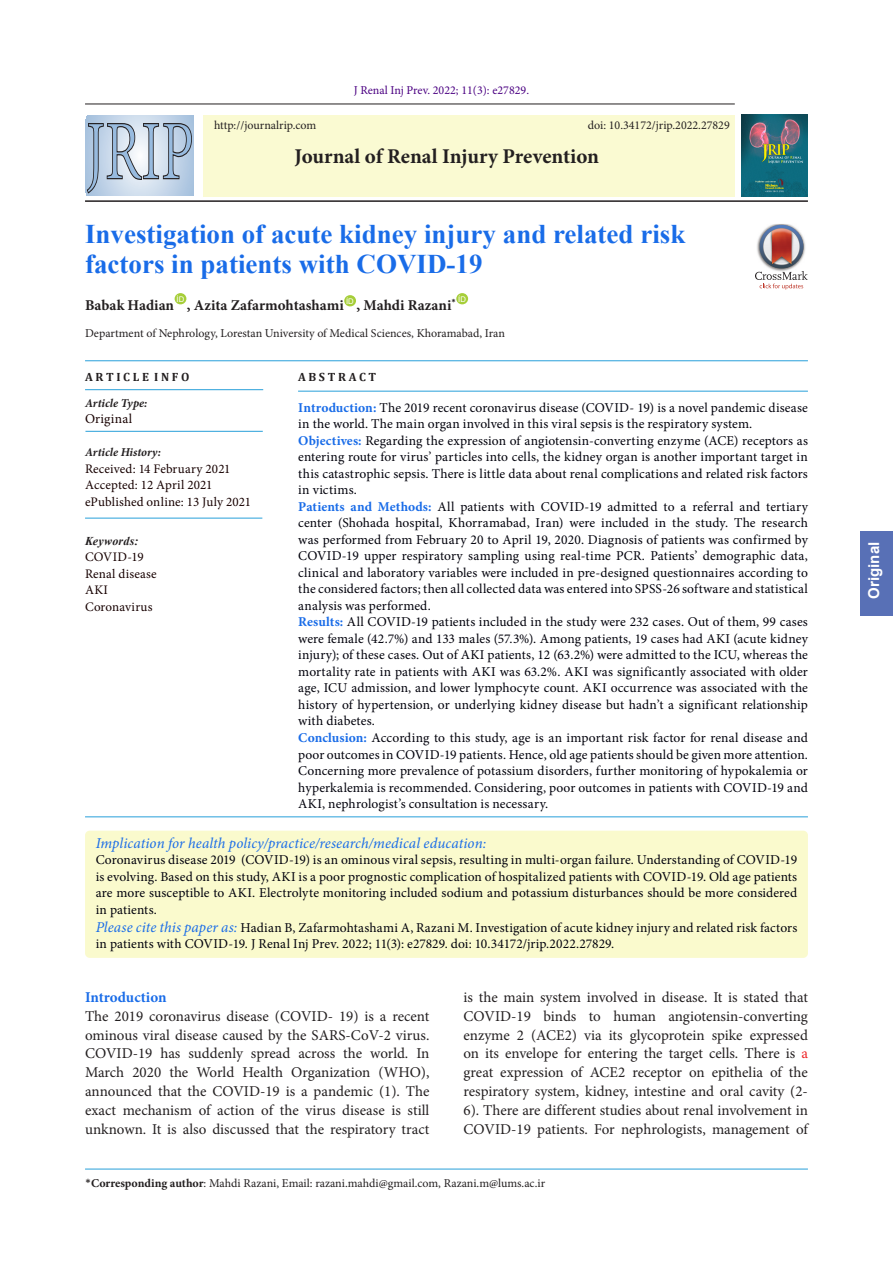
<style>
.page{position:relative;width:893px;height:1263px;background:#fff}
.page>*{position:absolute;margin:0;border:0;box-sizing:border-box;transform-origin:0 0}
.t1{font:700 27px/30px "Times New Roman";color:#196ce8}
.t2{font:700 21px "Minion Pro";letter-spacing:-.005em;color:#231f20}
.t3{font:15px/18.9px "Minion Pro";color:#231f20;text-align:justify}
.abstract{font:italic 15px "Minion Pro";letter-spacing:.005em;color:#196ce8}
.t4{font:700 15px "Minion Pro";color:#231f20}
.t5{font:700 15px "Minion Pro";letter-spacing:-.005em;color:#196ce8}
.t6{font:700 15px "Arial";color:#fff}
.abstract-2{font:13.5px/16.5px "Minion Pro";letter-spacing:.01em;color:#00000b;text-align:justify}
.t7{font:13.5px "Minion Pro";letter-spacing:.025em;color:#170000}
.t8{font:13.05px "Minion Pro";letter-spacing:.015em;color:#170000}
.t9{font:12px "Minion Pro";color:#231f20}
.t10{font:12px "Minion Pro";color:#4b0082}
.t11{font:italic 700 12px "Minion Pro";color:#231f20}
.t12{font:700 12px "Cambria";color:#231f20}
.abstract-3{font:italic 700 12px "Times New Roman";letter-spacing:.015em;color:#231f20}
.t13{font:7.8px "Arial";color:#fff}
.s1{font-weight:700;color:#196ce8}
.s2{font-style:italic;font-size:15px;color:#196ce8}
.s3{color:#ee2326}
.s4{font-family:"Calibri"}
.s5{font-weight:700}
</style>
<div class="page">
<hr style="left:85px;top:104px;width:650px;height:1px;background:#231f20">
<hr style="left:85px;top:200px;width:723px;height:2px;background:#231f20">
<div style="left:203px;top:115px;width:532px;height:81px;background:#fafad2"></div>
<img style="left:741px;top:115px;width:66px;height:82px">
<div style="left:175px;top:293px;width:11px;height:11px;background:#a6ce39;border-radius:50%"></div>
<div style="left:344px;top:295px;width:12px;height:11px;background:#a6ce39;border-radius:50%"></div>
<div style="left:456px;top:293px;width:12px;height:11px;background:#a6ce39;border-radius:50%"></div>
<hr style="left:85px;top:1169px;width:723px;height:1px;background:#28a0da">
<svg style="left:86px;top:116px;width:107px;height:79px"></svg>
<svg style="left:87px;top:123px;width:105px;height:71px"></svg>
<div style="left:85px;top:831px;width:723px;height:127px;background:#fafacd;border-radius:5px"></div>
<div style="left:860px;top:531px;width:33px;height:84px;background:#5870b6"></div>
<img style="left:772px;top:224px;width:18px;height:1px">
<svg style="left:755px;top:225px;width:53px;height:65px"></svg>
<hr style="left:298px;top:391px;width:510px;height:1px;background:#28a0da">
<hr style="left:85px;top:360px;width:723px;height:1px;background:#28a0da">
<hr style="left:85px;top:816px;width:723px;height:1px;background:#28a0da">
<hr style="left:85px;top:389px;width:178px;height:1px;background:#28a0da">
<hr style="left:85px;top:431px;width:178px;height:1px;background:#28a0da">
<hr style="left:85px;top:518px;width:177px;height:1px;background:#28a0da">
<p class="t10" style="left:354px;top:82px;width:177px">J Renal Inj Prev. 2022; 11(3): e27829.</p>
<p class="t9" style="left:214px;top:118px;width:104px">http://journalrip.com</p>
<p class="t9" style="left:588px;top:117px;width:143px">doi: 10.34172/jrip.2022.27829</p>
<p class="t2" style="left:295px;top:142px;width:306px">Journal of Renal Injury Prevention</p>
<p class="t1" style="left:85px;top:218px;width:602px">Investigation of acute kidney injury and related risk factors in patients with COVID-19</p>
<p class="t4" style="left:85px;top:294px;width:91px">Babak Hadian</p>
<p class="t4" style="left:187px;top:294px;width:158px">, Azita Zafarmohtashami</p>
<p class="t13" style="left:346px;top:296px;width:9px">ID</p>
<p class="t4" style="left:356px;top:294px;width:101px">, Mahdi Razani<sup>*</sup></p>
<p class="t13" style="left:458px;top:294px;width:9px">ID</p>
<p class="t9" style="left:85px;top:325px;width:421px">Department of Nephrology, Lorestan University of Medical Sciences, Khoramabad, Iran</p>
<p class="t13" style="left:177px;top:294px;width:9px">ID</p>
<p class="t12" style="left:85px;top:368px;width:106px">A R T I C L E I N F O</p>
<p class="t11" style="left:85px;top:394px;width:64px">Article Type:</p>
<p class="t7" style="left:85px;top:410px;width:49px">Original</p>
<p class="t11" style="left:85px;top:444px;width:78px">Article History:</p>
<p class="t8" style="left:85px;top:460px;width:147px">Received: 14 February 2021</p>
<p class="t8" style="left:85px;top:476px;width:129px">Accepted: 12 April 2021</p>
<p class="t8" style="left:85px;top:493px;width:167px">ePublished online: 13 July 2021</p>
<p class="abstract-3" style="left:85px;top:532px;width:55px">Keywords:</p>
<p class="t8" style="left:85px;top:548px;width:60px">COVID-19</p>
<p class="t8" style="left:85px;top:565px;width:73px">Renal disease</p>
<p class="t8" style="left:85px;top:581px;width:25px">AKI</p>
<p class="t8" style="left:85px;top:598px;width:69px">Coronavirus</p>
<p class="t12" style="left:298px;top:368px;width:80px">A B S T R A C T</p>
<p class="abstract-2" style="left:298px;top:399px;width:511px"><span class="s1">Introduction:</span> The 2019 recent coronavirus disease (COVID- 19) is a novel pandemic disease in the world. The main organ involved in this viral sepsis is the respiratory system.</p>
<p class="abstract-2" style="left:298px;top:432px;width:511px"><span class="s1">Objectives:</span> Regarding the expression of angiotensin-converting enzyme (ACE) receptors as entering route for virus’ particles into cells, the kidney organ is another important target in this catastrophic sepsis. There is little data about renal complications and related risk factors in victims.</p>
<p class="abstract-2" style="left:298px;top:498px;width:511px"><span class="s1">Patients and Methods:</span> All patients with COVID-19 admitted to a referral and tertiary center (Shohada hospital, Khorramabad, Iran) were included in the study. The research was performed from February 20 to April 19, 2020. Diagnosis of patients was confirmed by COVID-19 upper respiratory sampling using real-time PCR. Patients’ demographic data, clinical and laboratory variables were included in pre-designed questionnaires according to the considered factors; then all collected data was entered into SPSS-26 software and statistical analysis was performed.</p>
<p class="abstract-2" style="left:298px;top:614px;width:511px"><span class="s1">Results:</span> All COVID-19 patients included in the study were 232 cases. Out of them, 99 cases were female (42.7%) and 133 males (57.3%). Among patients, 19 cases had AKI (acute kidney injury); of these cases. Out of AKI patients, 12 (63.2%) were admitted to the ICU, whereas the mortality rate in patients with AKI was 63.2%. AKI was significantly associated with older age, ICU admission, and lower lymphocyte count. AKI occurrence was associated with the history of hypertension, or underlying kidney disease but hadn’t a significant relationship with diabetes.</p>
<p class="abstract-2" style="left:298px;top:729px;width:511px"><span class="s1">Conclusion:</span> According to this study, age is an important risk factor for renal disease and poor outcomes in COVID-19 patients. Hence, old age patients should be given more attention.<br>Concerning more prevalence of potassium disorders, further monitoring of hypokalemia or hyperkalemia is recommended. Considering, poor outcomes in patients with COVID-19 and AKI, nephrologist’s consultation is necessary.</p>
<p class="abstract" style="left:96px;top:833px;width:392px">Implication for health policy/practice/research/medical education:</p>
<p class="abstract-2" style="left:96px;top:852px;width:703px">Coronavirus disease 2019 (COVID-19) is an ominous viral sepsis, resulting in multi-organ failure. Understanding of COVID-19 is evolving. Based on this study, AKI is a poor prognostic complication of hospitalized patients with COVID-19. Old age patients are more susceptible to AKI. Electrolyte monitoring included sodium and potassium disturbances should be more considered in patients.</p>
<p class="abstract-2" style="left:96px;top:919px;width:703px"><span class="s2">Please cite this paper as:</span> Hadian B, Zafarmohtashami A, Razani M. Investigation of acute kidney injury and related risk factors in patients with COVID-19. J Renal Inj Prev. 2022; 11(3): e27829. doi: 10.34172/jrip.2022.27829.</p>
<p class="t5" style="left:85px;top:986px;width:83px">Introduction</p>
<p class="t3" style="left:85px;top:1006px;width:346px">The 2019 coronavirus disease (COVID- 19) is a recent ominous viral disease caused by the SARS-CoV-2 virus.<br>COVID-19 has suddenly spread across the world. In March 2020 the World Health Organization (WHO), announced that the COVID-19 is a pandemic (1). The exact mechanism of action of the virus disease is still unknown. It is also discussed that the respiratory tract</p>
<p class="t3" style="left:463px;top:987px;width:346px">is the main system involved in disease. It is stated that COVID-19 binds to human angiotensin-converting enzyme 2 (ACE2) via its glycoprotein spike expressed on its envelope for entering the target cells. There is <span class="s3">a </span>great expression of ACE2 receptor on epithelia of the respiratory system, kidney, intestine and oral cavity (2- 6). There are different studies about renal involvement in COVID-19 patients. For nephrologists, management of</p>
<p class="t9" style="left:85px;top:1175px;width:462px"><span class="s4">*</span><span class="s5">Corresponding author</span>: Mahdi Razani, Email: razani.mahdi@gmail.com, Razani.m@lums.ac.ir</p>
<p class="t6" style="left:863px;top:599px;width:58px;rotate:-90deg">Original</p>
</div>
